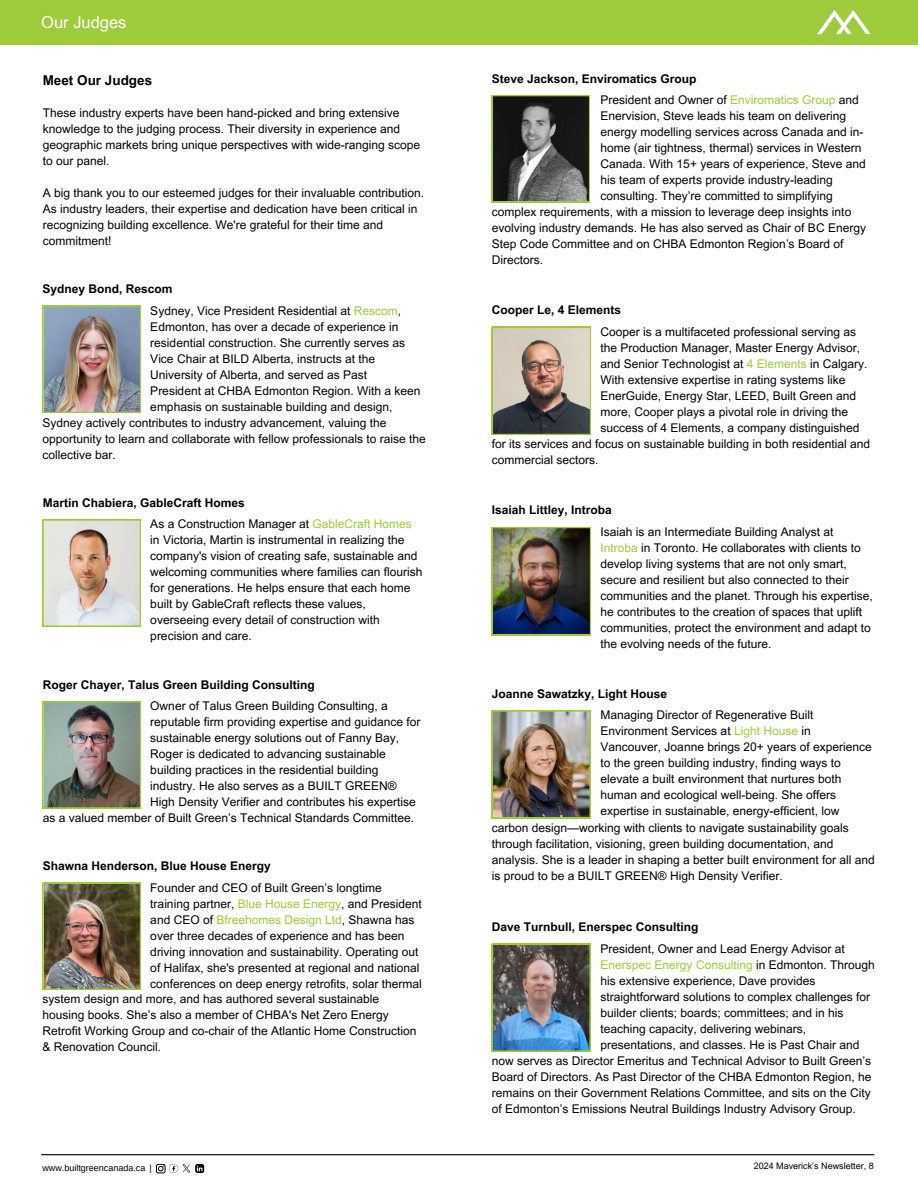
<style>
.page{position:relative;width:918px;height:1188px;background:#fff}
.page>*{position:absolute;margin:0;border:0;box-sizing:border-box;transform-origin:0 0}
.t1{font:16.5px "Arial MT Pro";color:#fff}
.t2{font:700 13.5px "Arial MT Pro";color:#000}
.t3{font:12px/16px "Arial MT Pro";color:#000}
.t4{font:700 12px "Arial MT Pro";color:#000}
.t5{font:9px "Arial MT Pro";color:#000}
.t6{font:9px "Arimo";color:#000}
.s1{color:#9dcb3b}
</style>
<div class="page">
<div style="left:0;top:0;width:918px;height:45px;background:#9dcb3b"></div>
<img style="left:817px;top:9px;width:54px;height:26px">
<svg style="left:43px;top:520px;width:98px;height:106px;background:#d7cec1"></svg>
<img style="left:492px;top:527px;width:99px;height:108px">
<svg style="left:156px;top:1164px;width:48px;height:9px"></svg>
<img style="left:43px;top:883px;width:98px;height:107px">
<svg style="left:492px;top:327px;width:99px;height:108px;background:#9d9485"></svg>
<img style="left:492px;top:711px;width:99px;height:107px">
<img style="left:43px;top:306px;width:98px;height:107px">
<img style="left:43px;top:701px;width:98px;height:107px">
<svg style="left:492px;top:95px;width:98px;height:107px;background:#4b4d47"></svg>
<img style="left:492px;top:944px;width:99px;height:107px">
<hr style="left:41px;top:1154px;width:833px;height:1px;background:#000">
<h3 class="t1" style="left:41px;top:16px;width:87px">Our Judges</h3>
<p class="t2" style="left:43px;top:75px;width:111px">Meet Our Judges</p>
<h2 class="t3" style="left:43px;top:106px;width:379px">These industry experts have been hand-picked and bring extensive knowledge to the judging process. Their diversity in experience and geographic markets bring unique perspectives with wide-ranging scope to our panel.</h2>
<h4 class="t3" style="left:43px;top:186px;width:383px">A big thank you to our esteemed judges for their invaluable contribution.<br>As industry leaders, their expertise and dedication have been critical in recognizing building excellence. We're grateful for their time and commitment!</h4>
<h4 class="t4" style="left:42px;top:284px;width:132px">Sydney Bond, Rescom</h4>
<h3 class="t3" style="left:150px;top:304px;width:272px">Sydney, Vice President Residential at <span class="s1">Rescom</span>, Edmonton, has over a decade of experience in residential construction. She currently serves as Vice Chair at BILD Alberta, instructs at the University of Alberta, and served as Past President at CHBA Edmonton Region. With a keen emphasis on sustainable building and design,</h3>
<p class="t3" style="left:42px;top:416px;width:385px">Sydney actively contributes to industry advancement, valuing the opportunity to learn and collaborate with fellow professionals to raise the collective bar.</p>
<h4 class="t4" style="left:43px;top:498px;width:204px">Martin Chabiera, GableCraft Homes</h4>
<p class="t3" style="left:150px;top:518px;width:274px">As a Construction Manager at <span class="s1">GableCraft Homes </span>in Victoria, Martin is instrumental in realizing the company's vision of creating safe, sustainable and welcoming communities where families can flourish for generations. He helps ensure that each home built by GableCraft reflects these values, overseeing every detail of construction with precision and care.</p>
<h3 class="t4" style="left:43px;top:680px;width:274px">Roger Chayer, Talus Green Building Consulting</h3>
<p class="t3" style="left:150px;top:700px;width:272px">Owner of Talus Green Building Consulting, a reputable firm providing expertise and guidance for sustainable energy solutions out of Fanny Bay, Roger is dedicated to advancing sustainable building practices in the residential building industry. He also serves as a BUILT GREEN® High Density Verifier and contributes his expertise</p>
<h4 class="t3" style="left:43px;top:811px;width:373px">as a valued member of Built Green’s Technical Standards Committee.</h4>
<h4 class="t4" style="left:43px;top:862px;width:230px">Shawna Henderson, Blue House Energy</h4>
<h4 class="t3" style="left:150px;top:881px;width:273px">Founder and CEO of Built Green’s longtime training partner, <span class="s1">Blue House Energy</span>, and President and CEO of <span class="s1">Bfreehomes Design Ltd</span>, Shawna has over three decades of experience and has been driving innovation and sustainability. Operating out of Halifax, she's presented at regional and national conferences on deep energy retrofits, solar thermal</h4>
<h3 class="t3" style="left:42px;top:992px;width:376px">system design and more, and has authored several sustainable housing books. She’s also a member of CHBA's Net Zero Energy Retrofit Working Group and co-chair of the Atlantic Home Construction &amp; Renovation Council.</h3>
<h4 class="t4" style="left:492px;top:74px;width:206px">Steve Jackson, Enviromatics Group</h4>
<h3 class="t3" style="left:601px;top:93px;width:267px">President and Owner of <span class="s1">Enviromatics Group</span> and Enervision, Steve leads his team on delivering energy modelling services across Canada and in&shy;home (air tightness, thermal) services in Western Canada. With 15+ years of experience, Steve and his team of experts provide industry-leading consulting. They’re committed to simplifying</h3>
<p class="t3" style="left:492px;top:205px;width:376px">complex requirements, with a mission to leverage deep insights into evolving industry demands. He has also served as Chair of BC Energy Step Code Committee and on CHBA Edmonton Region’s Board of Directors.</p>
<p class="t4" style="left:492px;top:306px;width:131px">Cooper Le, 4 Elements</p>
<h3 class="t3" style="left:601px;top:325px;width:268px">Cooper is a multifaceted professional serving as the Production Manager, Master Energy Advisor, and Senior Technologist at <span class="s1">4 Elements</span> in Calgary.<br>With extensive expertise in rating systems like EnerGuide, Energy Star, LEED, Built Green and more, Cooper plays a pivotal role in driving the success of 4 Elements, a company distinguished</h3>
<p class="t3" style="left:492px;top:437px;width:380px">for its services and focus on sustainable building in both residential and commercial sectors.</p>
<h4 class="t4" style="left:492px;top:505px;width:122px">Isaiah Littley, Introba</h4>
<h3 class="t3" style="left:601px;top:525px;width:274px">Isaiah is an Intermediate Building Analyst at <span class="s1">Introba</span> in Toronto. He collaborates with clients to develop living systems that are not only smart, secure and resilient but also connected to their communities and the planet. Through his expertise, he contributes to the creation of spaces that uplift communities, protect the environment and adapt to the evolving needs of the future.</h3>
<h4 class="t4" style="left:492px;top:689px;width:177px">Joanne Sawatzky, Light House</h4>
<p class="t3" style="left:601px;top:709px;width:273px">Managing Director of Regenerative Built Environment Services at <span class="s1">Light House</span> in Vancouver, Joanne brings 20+ years of experience to the green building industry, finding ways to elevate a built environment that nurtures both human and ecological well-being. She offers expertise in sustainable, energy-efficient, low</p>
<h4 class="t3" style="left:492px;top:822px;width:384px">carbon design—working with clients to navigate sustainability goals through facilitation, visioning, green building documentation, and analysis. She is a leader in shaping a better built environment for all and is proud to be a BUILT GREEN® High Density Verifier.</h4>
<h4 class="t4" style="left:492px;top:922px;width:208px">Dave Turnbull, Enerspec Consulting</h4>
<p class="t3" style="left:601px;top:942px;width:276px">President, Owner and Lead Energy Advisor at <span class="s1">Enerspec Energy Consulting</span> in Edmonton. Through his extensive experience, Dave provides straightforward solutions to complex challenges for builder clients; boards; committees; and in his teaching capacity, delivering webinars, presentations, and classes. He is Past Chair and</p>
<p class="t3" style="left:492px;top:1054px;width:381px;text-align:justify">now serves as Director Emeritus and Technical Advisor to Built Green’s Board of Directors. As Past Director of the CHBA Edmonton Region, he remains on their Government Relations Committee, and sits on the City of Edmonton’s Emissions Neutral Buildings Industry Advisory Group.</p>
<p class="t6" style="left:42px;top:1163px;width:111px">www.builtgreencanada.ca |</p>
<h4 class="t5" style="left:754px;top:1163px;width:122px">2024 Maverick’s Newsletter, 8</h4>
</div>
